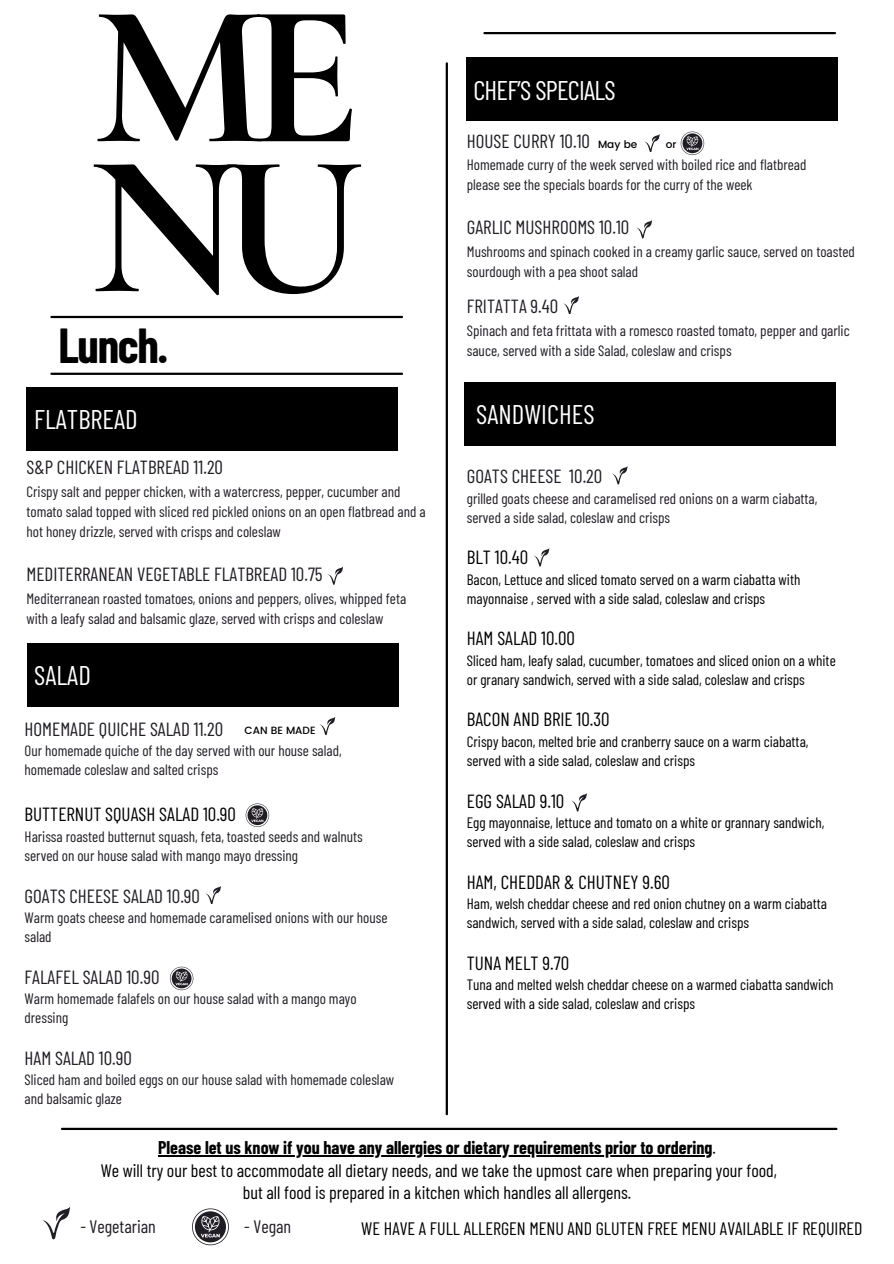
<style>
.page{position:relative;width:894px;height:1264px;background:#fff}
.page>*{position:absolute;margin:0;border:0;box-sizing:border-box;transform-origin:0 0}
.t1{font:700 202.8px/149.9px "Cormorant Garamond";color:#000}
.t2{font:700 48px "Barlow Condensed";letter-spacing:-.03em;color:#000}
.t3{font:27px "Barlow Condensed";color:#fff}
.t4{font:27px "Barlow Condensed";letter-spacing:-.03em;color:#fff}
.t5{font:19.05px "Barlow Condensed";color:#211d25}
.t6{font:19.05px "Barlow Condensed";color:#000}
.t7{font:18px/22.5px "Barlow Condensed";color:#000;text-align:center}
.t8{font:18px "Barlow Condensed";color:#211d25}
.t9{font:15px/19.2px "Barlow Condensed";color:#211d25}
.t10{font:15px/19.2px "Barlow Condensed";color:#000}
.t11{font:500 10.5px "Poppins";color:#000}
.s1{font-weight:700}
</style>
<div class="page">
<hr style="left:51px;top:316px;width:351px;height:2px;background:#000">
<hr style="left:62px;top:1127px;width:774px;height:2px;background:#000">
<hr style="left:51px;top:372px;width:351px;height:3px;background:#000">
<hr style="left:445px;top:63px;width:3px;height:1051px;background:#000">
<hr style="left:158px;top:1155px;width:554px;height:1px;background:#000">
<svg style="left:327px;top:566px;width:16px;height:18px"></svg>
<svg style="left:319px;top:717px;width:16px;height:17px"></svg>
<svg style="left:245px;top:803px;width:24px;height:24px"></svg>
<svg style="left:205px;top:886px;width:16px;height:17px"></svg>
<svg style="left:170px;top:966px;width:23px;height:24px"></svg>
<svg style="left:571px;top:793px;width:16px;height:18px"></svg>
<svg style="left:534px;top:548px;width:15px;height:18px"></svg>
<svg style="left:192px;top:1208px;width:37px;height:37px"></svg>
<svg style="left:42px;top:1207px;width:28px;height:32px"></svg>
<hr style="left:484px;top:32px;width:350px;height:2px;background:#000">
<div style="left:466px;top:58px;width:371px;height:63px;background:#000"></div>
<svg style="left:563px;top:296px;width:16px;height:18px"></svg>
<div style="left:464px;top:382px;width:371px;height:63px;background:#000"></div>
<div style="left:28px;top:643px;width:371px;height:63px;background:#000"></div>
<div style="left:26px;top:387px;width:371px;height:63px;background:#000"></div>
<svg style="left:644px;top:134px;width:16px;height:18px"></svg>
<svg style="left:680px;top:132px;width:24px;height:23px"></svg>
<svg style="left:636px;top:220px;width:16px;height:18px"></svg>
<svg style="left:612px;top:466px;width:15px;height:18px"></svg>
<p class="t1" style="left:90px;top:2px;width:275px">ME<br>NU</p>
<h3 class="t2" style="left:58px;top:315px;width:111px">Lunch.</h3>
<h6 class="t3" style="left:34px;top:402px;width:105px">FLATBREAD</h6>
<h6 class="t5" style="left:26px;top:455px;width:198px">S&amp;P CHICKEN FLATBREAD 11.20</h6>
<h6 class="t9" style="left:26px;top:480px;width:400px;line-height:20.2px">Crispy salt and pepper chicken, with a watercress, pepper, cucumber and tomato salad topped with sliced red pickled onions on an open flatbread and a hot honey drizzle, served with crisps and coleslaw</h6>
<p class="t5" style="left:26px;top:562px;width:298px">MEDITERRANEAN VEGETABLE FLATBREAD 10.75</p>
<p class="t9" style="left:26px;top:587px;width:381px;line-height:20.2px">Mediterranean roasted tomatoes, onions and peppers, olives, whipped feta with a leafy salad and balsamic glaze, served with crisps and coleslaw</p>
<h6 class="t3" style="left:34px;top:658px;width:58px">SALAD</h6>
<p class="t5" style="left:25px;top:717px;width:200px">HOMEMADE QUICHE SALAD 11.20</p>
<p class="t9" style="left:25px;top:740px;width:318px">Our homemade quiche of the day served with our house salad, homemade coleslaw and salted crisps</p>
<p class="t6" style="left:25px;top:802px;width:213px">BUTTERNUT SQUASH SALAD 10.90</p>
<p class="t9" style="left:25px;top:826px;width:339px">Harissa roasted butternut squash, feta, toasted seeds and walnuts served on our house salad with mango mayo dressing</p>
<p class="t5" style="left:25px;top:883px;width:177px">GOATS CHEESE SALAD 10.90</p>
<p class="t9" style="left:25px;top:907px;width:364px">Warm goats cheese and homemade caramelised onions with our house salad</p>
<p class="t5" style="left:25px;top:964px;width:136px">FALAFEL SALAD 10.90</p>
<p class="t9" style="left:25px;top:988px;width:333px">Warm homemade falafels on our house salad with a mango mayo dressing</p>
<p class="t5" style="left:25px;top:1045px;width:109px">HAM SALAD 10.90</p>
<p class="t9" style="left:25px;top:1069px;width:371px">Sliced ham and boiled eggs on our house salad with homemade coleslaw and balsamic glaze</p>
<p class="t11" style="left:244px;top:724px;width:72px">CAN BE MADE</p>
<h6 class="t4" style="left:473px;top:73px;width:144px">CHEF’S SPECIALS</h6>
<p class="t5" style="left:466px;top:129px;width:125px">HOUSE CURRY 10.10</p>
<p class="t9" style="left:466px;top:154px;width:341px;line-height:20.2px">Homemade curry of the week served with boiled rice and flatbread please see the specials boards for the curry of the week</p>
<h2 class="t5" style="left:466px;top:215px;width:164px">GARLIC MUSHROOMS 10.10</h2>
<h2 class="t9" style="left:466px;top:241px;width:389px;line-height:20.2px">Mushrooms and spinach cooked in a creamy garlic sauce, served on toasted sourdough with a pea shoot salad</h2>
<h3 class="t5" style="left:466px;top:294px;width:93px">FRITATTA 9.40</h3>
<h3 class="t9" style="left:466px;top:319px;width:384px;line-height:20.2px">Spinach and feta frittata with a romesco roasted tomato, pepper and garlic sauce, served with a side Salad, coleslaw and crisps</h3>
<p class="t11" style="left:598px;top:138px;width:41px">May be</p>
<p class="t11" style="left:665px;top:138px;width:12px">or</p>
<h3 class="t3" style="left:476px;top:397px;width:120px">SANDWICHES</h3>
<p class="t5" style="left:466px;top:464px;width:137px">GOATS CHEESE 10.20</p>
<p class="t9" style="left:466px;top:488px;width:352px">grilled goats cheese and caramelised red onions on a warm ciabatta, served a side salad, coleslaw and crisps</p>
<p class="t6" style="left:466px;top:545px;width:63px">BLT 10.40</p>
<p class="t10" style="left:466px;top:569px;width:335px">Bacon, Lettuce and sliced tomato served on a warm ciabatta with mayonnaise , served with a side salad, coleslaw and crisps</p>
<p class="t6" style="left:466px;top:626px;width:110px">HAM SALAD 10.00</p>
<p class="t10" style="left:466px;top:650px;width:370px">Sliced ham, leafy salad, cucumber, tomatoes and sliced onion on a white or granary sandwich, served with a side salad, coleslaw and crisps</p>
<p class="t6" style="left:466px;top:707px;width:144px">BACON AND BRIE 10.30</p>
<p class="t10" style="left:466px;top:731px;width:343px">Crispy bacon, melted brie and cranberry sauce on a warm ciabatta, served with a side salad, coleslaw and crisps</p>
<p class="t6" style="left:466px;top:788px;width:99px">EGG SALAD 9.10</p>
<p class="t10" style="left:466px;top:812px;width:359px">Egg mayonnaise, lettuce and tomato on a white or grannary sandwich, served with a side salad, coleslaw and crisps</p>
<p class="t6" style="left:466px;top:869px;width:204px">HAM, CHEDDAR &amp; CHUTNEY 9.60</p>
<p class="t10" style="left:466px;top:893px;width:361px">Ham, welsh cheddar cheese and red onion chutney on a warm ciabatta sandwich, served with a side salad, coleslaw and crisps</p>
<p class="t6" style="left:466px;top:950px;width:104px">TUNA MELT 9.70</p>
<p class="t10" style="left:466px;top:974px;width:368px">Tuna and melted welsh cheddar cheese on a warmed ciabatta sandwich served with a side salad, coleslaw and crisps</p>
<h6 class="t7" style="left:101px;top:1135px;width:677px"><span class="s1">Please let us know if you have any allergies or dietary requirements prior to ordering</span>.<br>We will try our best to accommodate all dietary needs, and we take the upmost care when preparing your food, but all food is prepared in a kitchen which handles all allergens.</h6>
<p class="t8" style="left:80px;top:1214px;width:77px">- Vegetarian</p>
<p class="t8" style="left:244px;top:1214px;width:48px">- Vegan</p>
<p class="t7" style="left:361px;top:1216px;width:502px">WE HAVE A FULL ALLERGEN MENU AND GLUTEN FREE MENU AVAILABLE IF REQUIRED</p>
</div>
